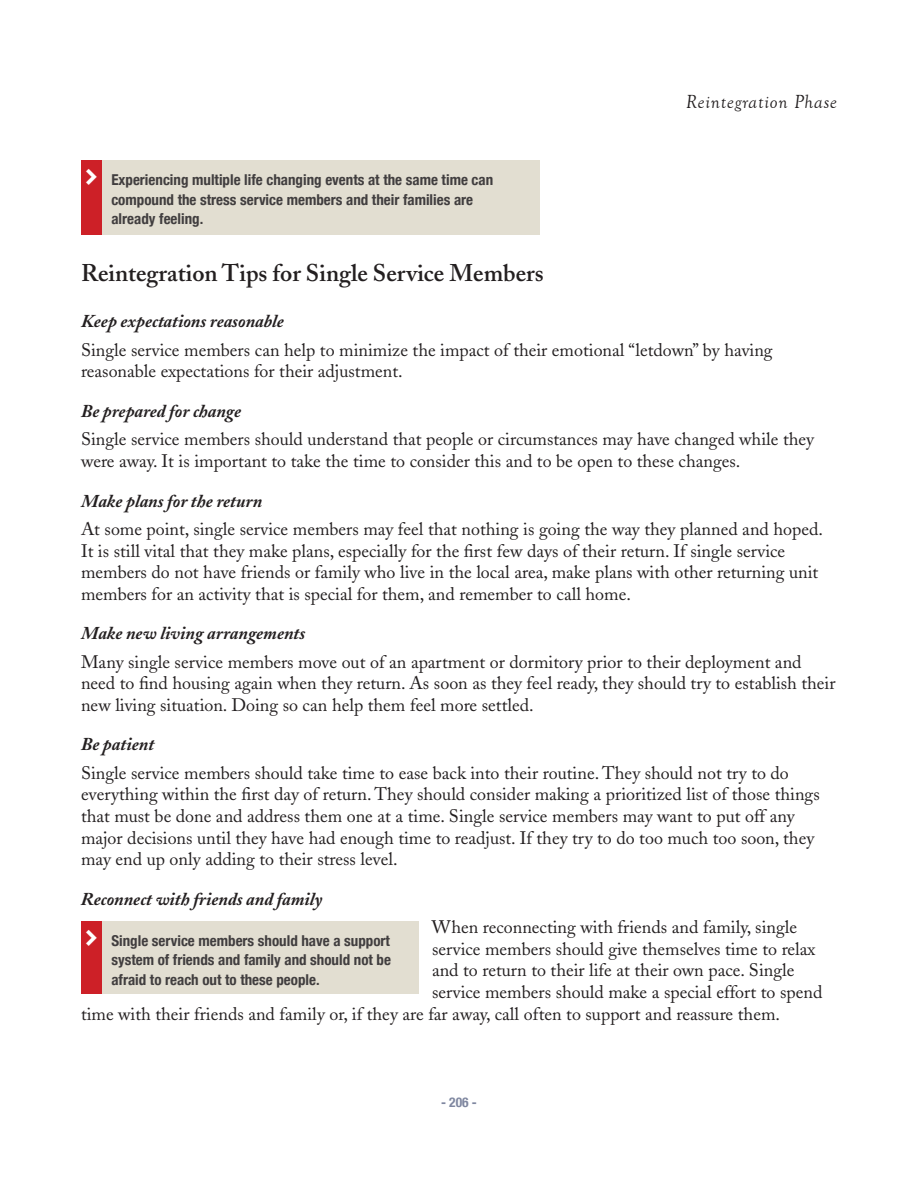
<style>
.page{position:relative;width:918px;height:1188px;background:#fff}
.page>*{position:absolute;margin:0;border:0;box-sizing:border-box;transform-origin:0 0}
.Heading_4{font:600 24px "Adobe Caslon";color:#231f20}
.t1{font:21px "Click Bits Arrows 2";color:#fff}
.t2{font:italic 19.5px "Goudy Old Style T";letter-spacing:.04em;color:#231f20}
.t3{font:18px/21.6px "Adobe Caslon";color:#231f20}
.Heading_5{font:italic 700 18px "Adobe Caslon";color:#231f20}
.t4{font:700 condensed 15px/19.5px "Helvetica Neue";color:#413e3f}
.t5{font:700 condensed 13.5px "Helvetica Neue";color:#7f87a0}
</style>
<div class="page">
<div style="left:81px;top:160px;width:459px;height:74px;background:#e2ded1"></div>
<div style="left:81px;top:160px;width:20px;height:74px;background:#cd2027"></div>
<div style="left:81px;top:921px;width:337px;height:72px;background:#e2ded1"></div>
<div style="left:81px;top:921px;width:20px;height:72px;background:#cd2027"></div>
<p class="t1" style="left:85px;top:169px;width:14px">7</p>
<p class="t4" style="left:111px;top:170px;width:383px">Experiencing multiple life changing events at the same time can compound the stress service members and their families are already feeling.</p>
<p class="t2" style="left:686px;top:91px;width:153px">Reintegration Phase</p>
<p class="Heading_4" style="left:81px;top:259px;width:464px">Reintegration Tips for Single Service Members</p>
<p class="Heading_5" style="left:81px;top:311px;width:204px">Keep expectations reasonable</p>
<p class="t3" style="left:81px;top:339px;width:693px">Single service members can help to minimize the impact of their emotional “letdown” by having reasonable expectations for their adjustment.</p>
<p class="Heading_5" style="left:81px;top:401px;width:162px">Be prepared for change</p>
<p class="t3" style="left:81px;top:429px;width:735px">Single service members should understand that people or circumstances may have changed while they were away. It is important to take the time to consider this and to be open to these changes.</p>
<p class="Heading_5" style="left:81px;top:490px;width:183px">Make plans for the return</p>
<p class="t3" style="left:81px;top:518px;width:744px">At some point, single service members may feel that nothing is going the way they planned and hoped.<br>It is still vital that they make plans, especially for the first few days of their return. If single service members do not have friends or family who live in the local area, make plans with other returning unit members for an activity that is special for them, and remember to call home.</p>
<p class="Heading_5" style="left:81px;top:623px;width:226px">Make new living arrangements</p>
<p class="t3" style="left:81px;top:651px;width:756px">Many single service members move out of an apartment or dormitory prior to their deployment and need to find housing again when they return. As soon as they feel ready, they should try to establish their new living situation. Doing so can help them feel more settled.</p>
<p class="Heading_5" style="left:81px;top:734px;width:75px">Be patient</p>
<p class="t3" style="left:81px;top:762px;width:740px">Single service members should take time to ease back into their routine. They should not try to do everything within the first day of return. They should consider making a prioritized list of those things that must be done and address them one at a time. Single service members may want to put off any major decisions until they have had enough time to readjust. If they try to do too much too soon, they may end up only adding to their stress level.</p>
<p class="Heading_5" style="left:81px;top:889px;width:243px">Reconnect with friends and family</p>
<p class="t4" style="left:111px;top:931px;width:281px;text-align:justify">Single service members should have a support system of friends and family and should not be afraid to reach out to these people.</p>
<p class="t1" style="left:85px;top:929px;width:14px">7</p>
<p class="t3" style="left:432px;top:916px;width:367px">When reconnecting with friends and family, single</p>
<p class="t3" style="left:432px;top:938px;width:385px">service members should give themselves time to relax</p>
<p class="t3" style="left:432px;top:960px;width:364px">and to return to their life at their own pace. Single</p>
<p class="t3" style="left:432px;top:981px;width:392px">service members should make a special effort to spend</p>
<p class="t3" style="left:81px;top:1003px;width:701px">time with their friends and family or, if they are far away, call often to support and reassure them.</p>
<p class="t5" style="left:441px;top:1094px;width:37px">- 206 -</p>
</div>
